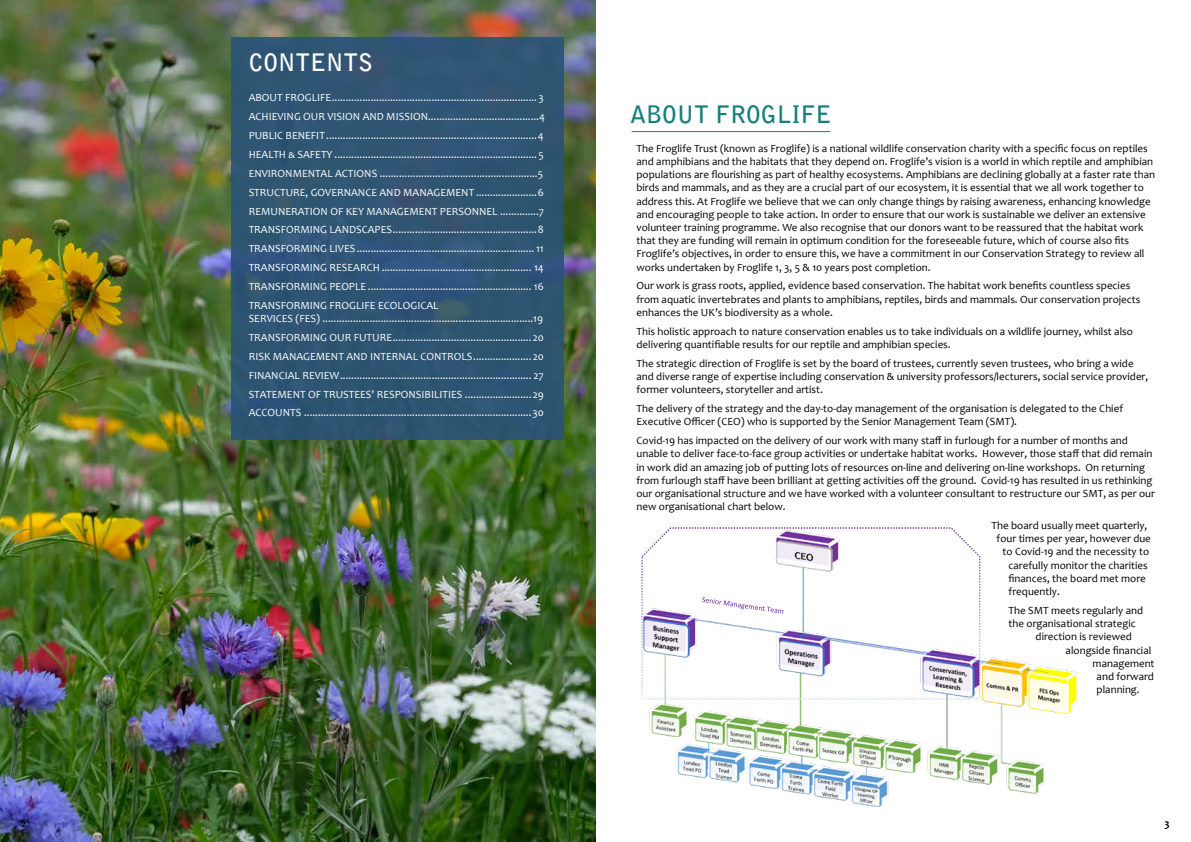
<style>
.page{position:relative;width:1191px;height:842px;background:#fff}
.page>*{position:absolute;margin:0;border:0;box-sizing:border-box;transform-origin:0 0}
.t1{font:700 24px "Bell Gothic Std";color:#17807a}
.t2{font:700 24px "Bell Gothic Std";color:#fff}
.t3{font:11px/13.2px "Candara";color:#000}
.t4{font:11px/18.9px "Candara";color:#fff}
.t5{font:700 11px "Candara";color:#000}
</style>
<div class="page">
<img style="left:642px;top:530px;width:435px;height:276px">
<svg style="left:728px;top:527px;width:222px;height:2px"></svg>
<svg style="left:695px;top:591px;width:97px;height:34px"></svg>
<img style="left:0;top:0;width:595px;height:842px">
<div style="left:231px;top:37px;width:332px;height:402px;background:#295278"></div>
<hr style="left:631px;top:131px;width:199px;height:1px;background:#17807a">
<h1 class="t2" style="left:249px;top:48px;width:125px">CONTENTS</h1>
<p class="t4" style="left:249px;top:88px;width:298px">ABOUT FROGLIFE.......................................................................... 3<br>ACHIEVING OUR VISION AND MISSION........................................4<br>PUBLIC BENEFIT............................................................................4<br>HEALTH &amp; SAFETY .........................................................................5<br>ENVIRONMENTAL ACTIONS .........................................................5<br>STRUCTURE, GOVERNANCE AND MANAGEMENT ......................6<br>REMUNERATION OF KEY MANAGEMENT PERSONNEL ..............7<br>TRANSFORMING LANDSCAPES....................................................8<br>TRANSFORMING LIVES ................................................................ 11<br>TRANSFORMING RESEARCH ...................................................... 14<br>TRANSFORMING PEOPLE ........................................................... 16<br>TRANSFORMING FROGLIFE ECOLOGICAL</p>
<p class="t4" style="left:249px;top:309px;width:297px;text-align:justify">SERVICES (FES) ............................................................................19<br>TRANSFORMING OUR FUTURE..................................................20<br>RISK MANAGEMENT AND INTERNAL CONTROLS.....................20<br>FINANCIAL REVIEW..................................................................... 27<br>STATEMENT OF TRUSTEES’ RESPONSIBILITIES ........................29<br>ACCOUNTS ..................................................................................30</p>
<h1 class="t1" style="left:630px;top:100px;width:203px">ABOUT FROGLIFE</h1>
<p class="t3" style="left:636px;top:142px;width:520px">The Froglife Trust (known as Froglife) is a national wildlife conservation charity with a specific focus on reptiles and amphibians and the habitats that they depend on. Froglife’s vision is a world in which reptile and amphibian populations are flourishing as part of healthy ecosystems. Amphibians are declining globally at a faster rate than birds and mammals, and as they are a crucial part of our ecosystem, it is essential that we all work together to address this. At Froglife we believe that we can only change things by raising awareness, enhancing knowledge and encouraging people to take action. In order to ensure that our work is sustainable we deliver an extensive volunteer training programme. We also recognise that our donors want to be reassured that the habitat work that they are funding will remain in optimum condition for the foreseeable future, which of course also fits Froglife’s objectives, in order to ensure this, we have a commitment in our Conservation Strategy to review all works undertaken by Froglife 1, 3, 5 &amp; 10 years post completion.</p>
<p class="t3" style="left:636px;top:279px;width:505px">Our work is grass roots, applied, evidence based conservation. The habitat work benefits countless species from aquatic invertebrates and plants to amphibians, reptiles, birds and mammals. Our conservation projects enhances the UK’s biodiversity as a whole.</p>
<p class="t3" style="left:636px;top:324px;width:498px">This holistic approach to nature conservation enables us to take individuals on a wildlife journey, whilst also delivering quantifiable results for our reptile and amphibian species.</p>
<p class="t3" style="left:636px;top:357px;width:513px">The strategic direction of Froglife is set by the board of trustees, currently seven trustees, who bring a wide and diverse range of expertise including conservation &amp; university professors/lecturers, social service provider, former volunteers, storyteller and artist.</p>
<p class="t3" style="left:636px;top:402px;width:488px">The delivery of the strategy and the day-to-day management of the organisation is delegated to the Chief<br>Executive Officer (CEO) who is supported by the Senior Management Team (SMT).</p>
<p class="t3" style="left:636px;top:434px;width:520px">Covid-19 has impacted on the delivery of our work with many staff in furlough for a number of months and unable to deliver face-to-face group activities or undertake habitat works. However, those staff that did remain in work did an amazing job of putting lots of resources on-line and delivering on-line workshops. On returning from furlough staff have been brilliant at getting activities off the ground. Covid-19 has resulted in us rethinking our organisational structure and we have worked with a volunteer consultant to restructure our SMT, as per our new organisational chart below.</p>
<p class="t3" style="left:991px;top:519px;width:157px">The board usually meet quarterly,</p>
<p class="t3" style="left:996px;top:532px;width:156px">four times per year, however due</p>
<p class="t3" style="left:1002px;top:545px;width:148px">to Covid-19 and the necessity to</p>
<p class="t3" style="left:1008px;top:558px;width:141px">carefully monitor the charities</p>
<p class="t3" style="left:1008px;top:572px;width:139px">finances, the board met more</p>
<p class="t3" style="left:1008px;top:585px;width:53px">frequently.</p>
<p class="t3" style="left:1008px;top:604px;width:136px">The SMT meets regularly and</p>
<p class="t3" style="left:1008px;top:617px;width:129px">the organisational strategic</p>
<p class="t3" style="left:1035px;top:630px;width:98px">direction is reviewed</p>
<p class="t3" style="left:1065px;top:643px;width:87px">alongside financial</p>
<p class="t3" style="left:1092px;top:656px;width:63px">management</p>
<p class="t3" style="left:1096px;top:670px;width:59px">and forward</p>
<p class="t3" style="left:1096px;top:683px;width:45px">planning.</p>
<p class="t5" style="left:21px;top:817px;width:7px">2</p>
<p class="t5" style="left:1164px;top:817px;width:7px">3</p>
</div>
